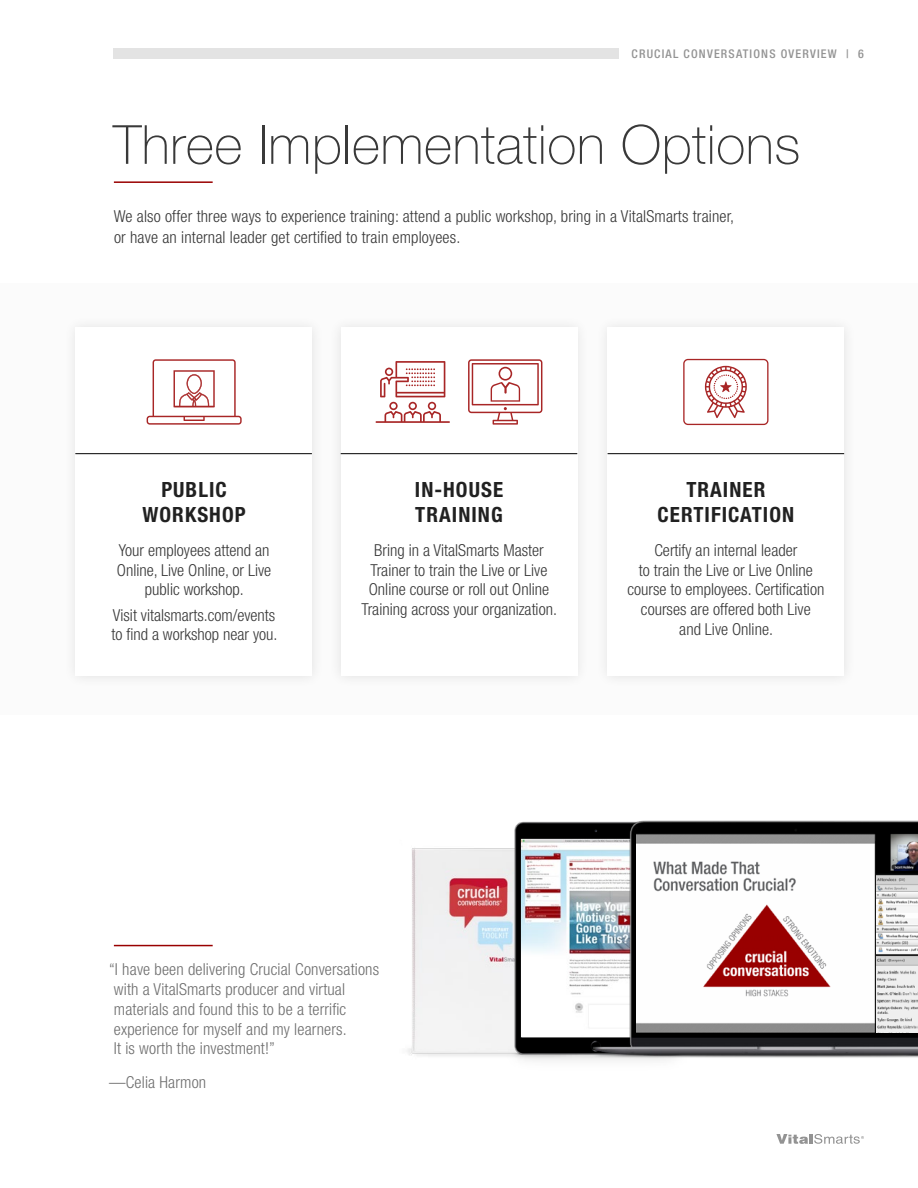
<style>
.page{position:relative;width:918px;height:1188px;background:#fff}
.page>*{position:absolute;margin:0;border:0;box-sizing:border-box;transform-origin:0 0}
.t1{font:100 54px "Helvetica Neue LT Std";letter-spacing:.01em;color:#393939}
.t2{font:700 condensed 21px/25.2px "Helvetica Neue LT Std";letter-spacing:.05em;color:#212121;text-align:center}
.t3{font:300 condensed 16.5px/19.8px "Helvetica Neue LT Std";color:#393939;text-align:center}
.t4{font:300 condensed 16.5px/19.8px "Helvetica Neue LT Std";letter-spacing:.01em;color:#6f6f6f}
.t5{font:500 condensed 12px "Helvetica Neue LT Std";letter-spacing:.1em;color:#939393}
</style>
<div class="page">
<div style="left:0;top:284px;width:918px;height:432px;background:#fbfbfb"></div>
<div style="left:63px;top:315px;width:261px;height:373px;background:#f7f7f7"></div>
<div style="left:75px;top:328px;width:237px;height:348px;background:#fff"></div>
<img style="left:407px;top:848px;width:87px;height:208px">
<div style="left:341px;top:328px;width:236px;height:348px;background:#fff"></div>
<div style="left:595px;top:315px;width:262px;height:373px;background:#f7f7f7"></div>
<div style="left:608px;top:328px;width:236px;height:348px;background:#fff"></div>
<hr style="left:608px;top:453px;width:236px;height:1px;background:#000">
<hr style="left:341px;top:453px;width:236px;height:1px;background:#000">
<hr style="left:75px;top:453px;width:237px;height:1px;background:#000">
<hr style="left:114px;top:181px;width:99px;height:2px;background:#900">
<hr style="left:114px;top:945px;width:99px;height:1px;background:#900">
<img style="left:494px;top:821px;width:54px;height:240px">
<img style="left:522px;top:839px;width:26px;height:198px">
<img style="left:548px;top:820px;width:370px;height:241px">
<img style="left:876px;top:833px;width:42px;height:199px">
<div style="left:683px;top:359px;width:86px;height:66px;border:1px solid #a82626;border-radius:4px"></div>
<svg style="left:705px;top:366px;width:42px;height:52px"></svg>
<svg style="left:147px;top:359px;width:95px;height:66px"></svg>
<svg style="left:376px;top:361px;width:74px;height:62px"></svg>
<svg style="left:468px;top:359px;width:74px;height:66px"></svg>
<img style="left:636px;top:833px;width:240px;height:199px">
<div style="left:113px;top:49px;width:505px;height:10px;background:#e3e3e3"></div>
<svg style="left:776px;top:1134px;width:88px;height:10px"></svg>
<p class="t5" style="left:632px;top:47px;width:234px">CRUCIAL CONVERSATIONS OVERVIEW | 6</p>
<h1 class="t1" style="left:113px;top:114px;width:689px">Three Implementation Options</h1>
<p class="t3" style="left:114px;top:206px;width:622px;line-height:21px;text-align:left">We also offer three ways to experience training: attend a public workshop, bring in a VitalSmarts trainer, or have an internal leader get certified to train employees.</p>
<p class="t2" style="left:143px;top:477px;width:105px">PUBLIC<br>WORKSHOP</p>
<p class="t3" style="left:117px;top:540px;width:156px">Your employees attend an<br>Online, Live Online, or Live public workshop.</p>
<p class="t3" style="left:111px;top:605px;width:168px;text-align:left">Visit vitalsmarts.com/events to find a workshop near you.</p>
<p class="t2" style="left:415px;top:477px;width:90px;text-align:left">IN-HOUSE<br>TRAINING</p>
<p class="t3" style="left:362px;top:540px;width:197px">Bring in a VitalSmarts Master<br>Trainer to train the Live or Live<br>Online course or roll out Online<br>Training across your organization.</p>
<p class="t2" style="left:658px;top:477px;width:138px">TRAINER<br>CERTIFICATION</p>
<p class="t3" style="left:627px;top:540px;width:198px">Certify an internal leader<br>to train the Live or Live Online course to employees. Certification courses are offered both Live<br>and Live Online.</p>
<p class="t4" style="left:109px;top:959px;width:272px">“I have been delivering Crucial Conversations with a VitalSmarts producer and virtual materials and found this to be a terrific experience for myself and my learners.<br>It is worth the investment!”</p>
<p class="t4" style="left:109px;top:1072px;width:98px">—Celia Harmon</p>
</div>
